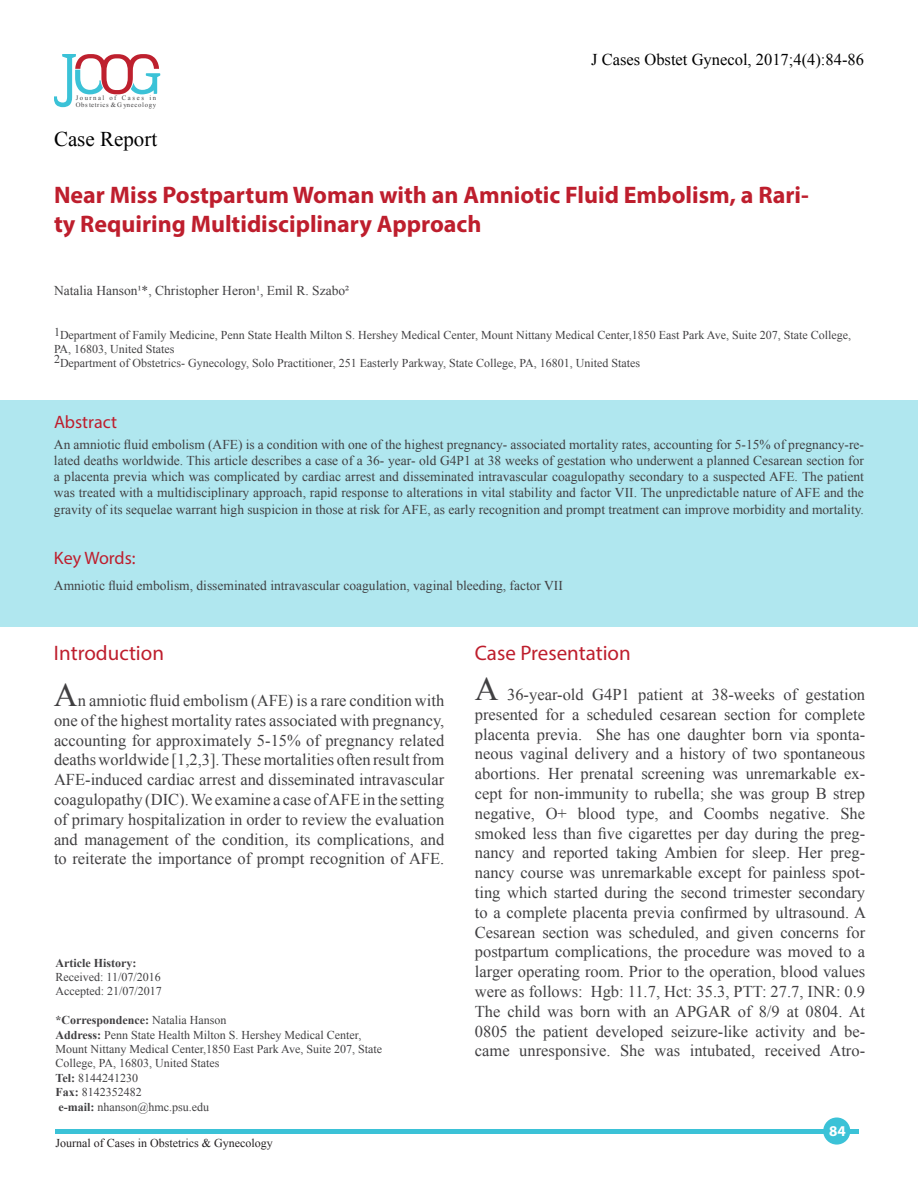
<style>
.page{position:relative;width:918px;height:1188px;background:#fff}
.page>*{position:absolute;margin:0;border:0;box-sizing:border-box;transform-origin:0 0}
.t1{font:700 24px/28.8px "Myriad Pro";color:#be1e2d}
.t2{font:21px "Myriad Pro";color:#be1e2d}
.t3{font:21px "Times New Roman";color:#000}
.t4{font:18px "Myriad Pro";color:#be1e2d}
.t5{font:16.5px/19.8px "Times New Roman";color:#414042;text-align:justify}
.t6{font:16.5px "Times New Roman";color:#000}
.t7{font:700 15px "Myriad Pro";color:#fff}
.t8{font:13.5px/16.2px "Times New Roman";color:#414042;text-align:justify}
.t9{font:12px/14.4px "Times New Roman";color:#414042}
.t10{font:12px "Times New Roman";color:#231f20}
.t11{font:700 12px "Times New Roman";color:#414042}
.t12{font:6.75px/7.2px "Times New Roman";letter-spacing:.11em;color:#424143}
.s1{font-size:33px}
.s2{font-weight:700}
</style>
<div class="page">
<svg style="left:54px;top:54px;width:106px;height:53px"></svg>
<hr style="left:56px;top:1129px;width:804px;height:4px;background:#3bc2d7">
<div style="left:823px;top:1117px;width:27px;height:28px;background:#3bc2d7;border-radius:50%"></div>
<div style="left:0;top:401px;width:918px;height:226px;background:#b0e7ef"></div>
<p class="t12" style="left:76px;top:94px;width:82px">Journal of Cases in<br>Obstetrics &amp;Gynecology</p>
<p class="t6" style="left:591px;top:49px;width:274px">J Cases Obstet Gynecol, 2017;4(4):84-86</p>
<p class="t3" style="left:54px;top:125px;width:105px">Case Report</p>
<h1 class="t1" style="left:54px;top:180px;width:756px">Near Miss Postpartum Woman with an Amniotic Fluid Embolism, a Rari&shy;ty Requiring Multidisciplinary Approach</h1>
<p class="t8" style="left:54px;top:282px;width:297px">Natalia Hanson¹*, Christopher Heron¹, Emil R. Szabo²</p>
<p class="t9" style="left:54px;top:327px;width:799px">1Department of Family Medicine, Penn State Health Milton S. Hershey Medical Center, Mount Nittany Medical Center,1850 East Park Ave, Suite 207, State College,<br>PA, 16803, United States<br>2Department of Obstetrics- Gynecology, Solo Practitioner, 251 Easterly Parkway, State College, PA, 16801, United States</p>
<p class="t4" style="left:54px;top:411px;width:65px">Abstract</p>
<p class="t8" style="left:54px;top:436px;width:812px">An amniotic fluid embolism (AFE) is a condition with one of the highest pregnancy- associated mortality rates, accounting for 5-15% of pregnancy-re&shy;lated deaths worldwide. This article describes a case of a 36- year- old G4P1 at 38 weeks of gestation who underwent a planned Cesarean section for a placenta previa which was complicated by cardiac arrest and disseminated intravascular coagulopathy secondary to a suspected AFE. The patient was treated with a multidisciplinary approach, rapid response to alterations in vital stability and factor VII. The unpredictable nature of AFE and the gravity of its sequelae warrant high suspicion in those at risk for AFE, as early recognition and prompt treatment can improve morbidity and mortality.</p>
<p class="t4" style="left:54px;top:547px;width:83px">Key Words:</p>
<p class="t8" style="left:54px;top:577px;width:510px">Amniotic fluid embolism, disseminated intravascular coagulation, vaginal bleeding, factor VII</p>
<p class="t2" style="left:54px;top:640px;width:112px">Introduction</p>
<p class="t5" style="left:54px;top:690px;width:392px"><span class="s1">A</span>n amniotic fluid embolism (AFE) is a rare condition with one of the highest mortality rates associated with pregnancy, accounting for approximately 5-15% of pregnancy related deaths worldwide [1,2,3]. These mortalities often result from AFE-induced cardiac arrest and disseminated intravascular coagulopathy (DIC). We examine a case of AFE in the setting of primary hospitalization in order to review the evaluation and management of the condition, its complications, and to reiterate the importance of prompt recognition of AFE.</p>
<p class="t11" style="left:56px;top:954px;width:82px">Article History:</p>
<p class="t9" style="left:56px;top:970px;width:108px">Received: 11/07/2016<br>Accepted: 21/07/2017</p>
<p class="t9" style="left:56px;top:1013px;width:328px"><span class="s2">*Correspondence:</span> Natalia Hanson<br><span class="s2">Address:</span> Penn State Health Milton S. Hershey Medical Center, Mount Nittany Medical Center,1850 East Park Ave, Suite 207, State College, PA, 16803, United States<br><span class="s2">Tel:</span> 8144241230<br><span class="s2">Fax:</span> 8142352482<br><span class="s2">e-mail:</span> nhanson@hmc.psu.edu</p>
<p class="t10" style="left:56px;top:1135px;width:219px">Journal of Cases in Obstetrics &amp; Gynecology</p>
<p class="t2" style="left:475px;top:640px;width:157px">Case Presentation</p>
<p class="t5" style="left:475px;top:684px;width:393px"><span class="s1">A</span> 36-year-old G4P1 patient at 38-weeks of gestation presented for a scheduled cesarean section for complete placenta previa. She has one daughter born via sponta&shy;neous vaginal delivery and a history of two spontaneous abortions. Her prenatal screening was unremarkable ex&shy;cept for non-immunity to rubella; she was group B strep negative, O+ blood type, and Coombs negative. She smoked less than five cigarettes per day during the preg&shy;nancy and reported taking Ambien for sleep. Her preg&shy;nancy course was unremarkable except for painless spot&shy;ting which started during the second trimester secondary to a complete placenta previa confirmed by ultrasound. A Cesarean section was scheduled, and given concerns for postpartum complications, the procedure was moved to a larger operating room. Prior to the operation, blood values were as follows: Hgb: 11.7, Hct: 35.3, PTT: 27.7, INR: 0.9<br>The child was born with an APGAR of 8/9 at 0804. At 0805 the patient developed seizure-like activity and be&shy;came unresponsive. She was intubated, received Atro-</p>
<p class="t7" style="left:829px;top:1121px;width:18px">84</p>
</div>
